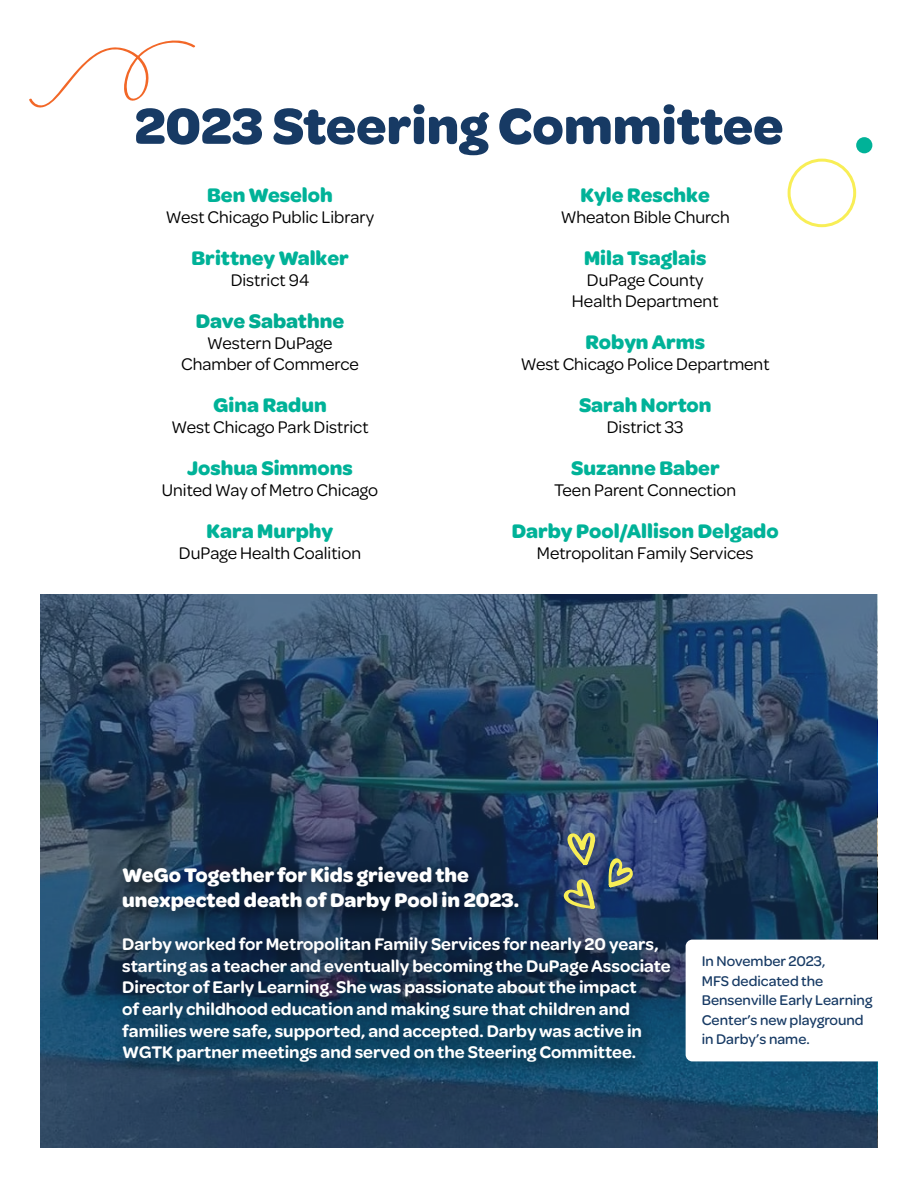
<style>
.page{position:relative;width:918px;height:1188px;background:#fff}
.page>*{position:absolute;margin:0;border:0;box-sizing:border-box;transform-origin:0 0}
.t1{font:700 54px "Omnes";color:#173a64}
.t2{font:700 21px "Omnes";color:#00b298}
.t3{font:700 21px/25.2px "Omnes";color:#fff}
.t4{font:700 21px "Omnes";color:#00ac92}
.t5{font:600 18px/21.6px "Omnes";color:#fff}
.t6{font:18px/21px "Omnes";color:#000;text-align:center}
.t7{font:500 15px/19.5px "Omnes";color:#173a64}
</style>
<div class="page">
<svg style="left:40px;top:594px;width:838px;height:554px;background:#2b4764"></svg>
<div style="left:113px;top:857px;width:576px;height:225px;background:#000;opacity:.75"></div>
<svg style="left:566px;top:831px;width:31px;height:35px"></svg>
<svg style="left:562px;top:879px;width:34px;height:30px"></svg>
<svg style="left:608px;top:856px;width:26px;height:33px"></svg>
<div style="left:788px;top:159px;width:68px;height:68px;border:3px solid #f8ee56;border-radius:50%"></div>
<svg style="left:29px;top:40px;width:167px;height:68px"></svg>
<div style="left:686px;top:940px;width:232px;height:121px;background:#fff;border-radius:7px"></div>
<div style="left:856px;top:137px;width:16px;height:16px;background:#00b298;border-radius:50%"></div>
<h1 class="t1" style="left:135px;top:88px;width:650px">2023 Steering Committee</h1>
<p class="t2" style="left:207px;top:180px;width:127px">Ben Weseloh</p>
<p class="t6" style="left:166px;top:206px;width:210px">West Chicago Public Library</p>
<p class="t2" style="left:192px;top:243px;width:159px">Brittney Walker</p>
<p class="t6" style="left:231px;top:269px;width:80px">District 94</p>
<p class="t4" style="left:196px;top:306px;width:150px">Dave Sabathne</p>
<p class="t6" style="left:181px;top:332px;width:179px">Western DuPage<br>Chamber of Commerce</p>
<p class="t2" style="left:213px;top:390px;width:115px">Gina Radun</p>
<p class="t6" style="left:171px;top:416px;width:199px">West Chicago Park District</p>
<p class="t2" style="left:187px;top:453px;width:167px">Joshua Simmons</p>
<p class="t6" style="left:162px;top:479px;width:218px">United Way of Metro Chicago</p>
<p class="t2" style="left:207px;top:516px;width:128px">Kara Murphy</p>
<p class="t6" style="left:179px;top:542px;width:184px">DuPage Health Coalition</p>
<p class="t2" style="left:581px;top:180px;width:131px">Kyle Reschke</p>
<p class="t6" style="left:561px;top:206px;width:171px">Wheaton Bible Church</p>
<p class="t2" style="left:584px;top:243px;width:124px">Mila Tsaglais</p>
<p class="t6" style="left:572px;top:269px;width:148px">DuPage County<br>Health Department</p>
<p class="t2" style="left:585px;top:327px;width:121px">Robyn Arms</p>
<p class="t6" style="left:521px;top:353px;width:250px">West Chicago Police Department</p>
<p class="t2" style="left:579px;top:390px;width:134px">Sarah Norton</p>
<p class="t6" style="left:607px;top:416px;width:78px">District 33</p>
<p class="t2" style="left:571px;top:453px;width:150px">Suzanne Baber</p>
<p class="t6" style="left:554px;top:479px;width:183px">Teen Parent Connection</p>
<p class="t2" style="left:512px;top:516px;width:268px">Darby Pool/Allison Delgado</p>
<p class="t6" style="left:537px;top:542px;width:218px">Metropolitan Family Services</p>
<p class="t3" style="left:122px;top:861px;width:399px">WeGo Together for Kids grieved the unexpected death of Darby Pool in 2023.</p>
<p class="t5" style="left:122px;top:932px;width:550px">Darby worked for Metropolitan Family Services for nearly 20 years, starting as a teacher and eventually becoming the DuPage Associate Director of Early Learning. She was passionate about the impact<br>of early childhood education and making sure that children and families were safe, supported, and accepted. Darby was active in WGTK partner meetings and served on the Steering Committee.</p>
<p class="t7" style="left:702px;top:950px;width:172px">In November 2023,<br>MFS dedicated the<br>Bensenville Early Learning<br>Center’s new playground in Darby’s name.</p>
</div>
